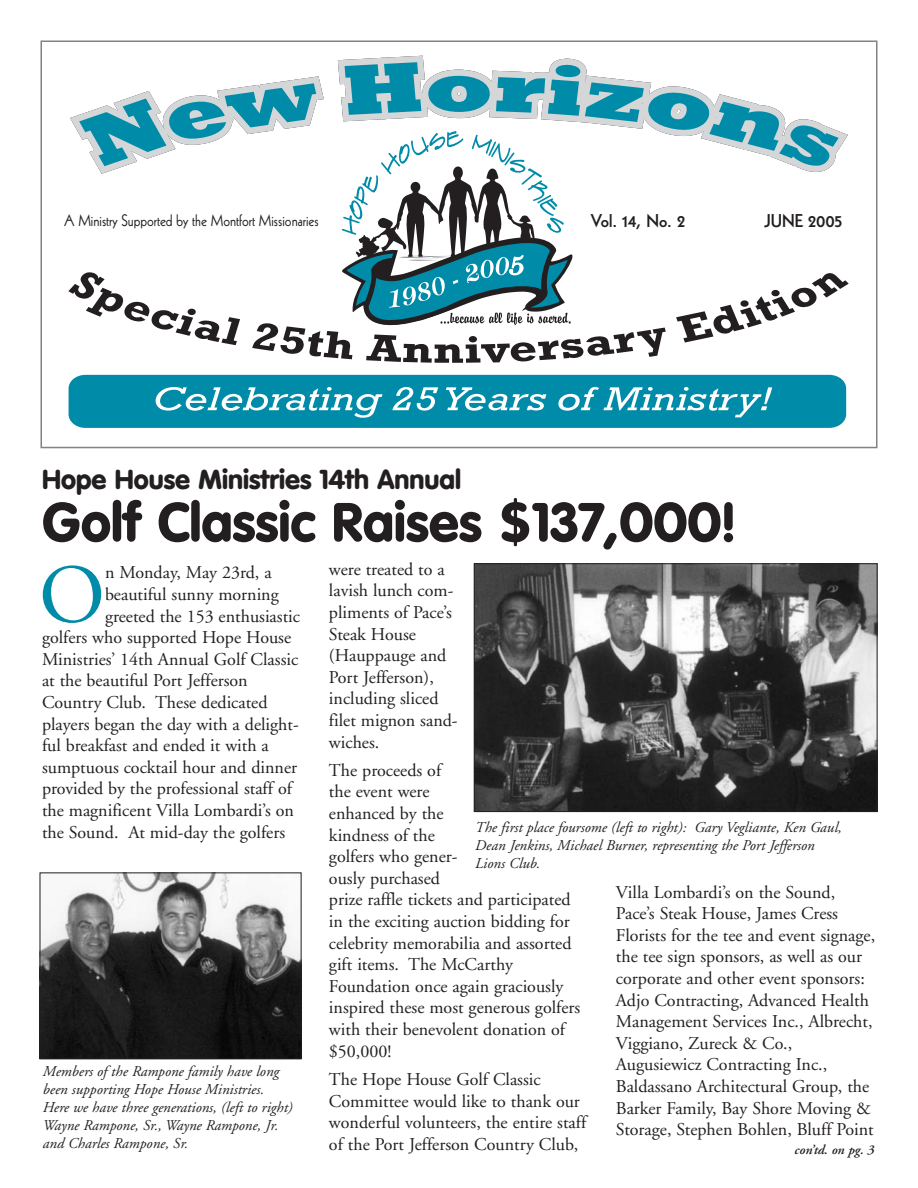
<style>
.page{position:relative;width:918px;height:1188px;background:#fff}
.page>*{position:absolute;margin:0;border:0;box-sizing:border-box;transform-origin:0 0}
.t1{font:83.1px "Adobe Garamond";color:#008ca8}
.t2{font:900 54px "VAG Rounded";color:#231f20}
.t3{font:900 27px "VAG Rounded";color:#231f20}
.t4{font:18px/21.6px "Adobe Garamond";color:#231f20}
.t5{font:800 18px "Kabel LT Std";color:#231f20}
.t6{font:16.05px "Kabel LT Std";color:#231f20;scale:.9 1}
.t7{font:italic 15px/18px "Adobe Garamond";color:#231f20}
.t8{font:italic 600 13.5px "Adobe Garamond";color:#231f20}
</style>
<div class="page">
<img style="left:476px;top:565px;width:400px;height:245px">
<div style="left:474px;top:563px;width:404px;height:249px;border:1px solid #231f20"></div>
<img style="left:42px;top:874px;width:258px;height:183px">
<div style="left:40px;top:872px;width:262px;height:187px;border:1px solid #231f20"></div>
<svg style="left:337px;top:56px;width:244px;height:6px"></svg>
<svg style="left:69px;top:375px;width:777px;height:53px"></svg>
<svg style="left:68px;top:62px;width:781px;height:301px"></svg>
<div style="left:40px;top:40px;width:838px;height:408px;border:2px solid #808284"></div>
<p class="t6" style="left:64px;top:214px;width:285px">A Ministry Supported by the Montfort Missionaries</p>
<p class="t5" style="left:591px;top:213px;width:96px">Vol. 14, No. 2</p>
<p class="t5" style="left:765px;top:213px;width:79px">JUNE 2005</p>
<h3 class="t3" style="left:42px;top:468px;width:421px">Hope House Ministries 14th Annual</h3>
<h2 class="t2" style="left:42px;top:500px;width:695px">Golf Classic Raises $137,000!</h2>
<h1 class="t1" style="left:39px;top:562px;width:68px">O</h1>
<p class="t4" style="left:105px;top:564px;width:168px">n Monday, May 23rd, a</p>
<p class="t4" style="left:105px;top:585px;width:175px">beautiful sunny morning</p>
<p class="t4" style="left:105px;top:607px;width:197px">greeted the 153 enthusiastic</p>
<p class="t4" style="left:42px;top:628px;width:251px">golfers who supported Hope House</p>
<p class="t4" style="left:42px;top:650px;width:258px">Ministries’ 14th Annual Golf Classic</p>
<p class="t4" style="left:42px;top:672px;width:207px">at the beautiful Port Jefferson</p>
<p class="t4" style="left:42px;top:693px;width:227px">Country Club. These dedicated</p>
<p class="t4" style="left:42px;top:715px;width:258px">players began the day with a delight-</p>
<p class="t4" style="left:42px;top:736px;width:228px">ful breakfast and ended it with a</p>
<p class="t4" style="left:42px;top:758px;width:257px">sumptuous cocktail hour and dinner</p>
<p class="t4" style="left:42px;top:780px;width:251px">provided by the professional staff of</p>
<p class="t4" style="left:42px;top:801px;width:253px">the magnificent Villa Lombardi’s on</p>
<p class="t4" style="left:42px;top:823px;width:245px">the Sound. At mid-day the golfers</p>
<p class="t7" style="left:43px;top:1064px;width:251px">Members of the Rampone family have long been supporting Hope House Ministries.<br>Here we have three generations, (left to right)<br>Wayne Rampone, Sr., Wayne Rampone, Jr. and Charles Rampone, Sr.</p>
<p class="t4" style="left:329px;top:560px;width:130px">were treated to a lavish lunch com&shy;pliments of Pace’s<br>Steak House (Hauppauge and<br>Port Jefferson), including sliced filet mignon sand&shy;wiches.</p>
<p class="t4" style="left:329px;top:761px;width:253px">The proceeds of<br>the event were<br>enhanced by the<br>kindness of the<br>golfers who gener-<br>ously purchased<br>prize raffle tickets and participated in the exciting auction bidding for celebrity memorabilia and assorted gift items. The McCarthy<br>Foundation once again graciously inspired these most generous golfers with their benevolent donation of $50,000!</p>
<p class="t4" style="left:329px;top:1070px;width:259px">The Hope House Golf Classic Committee would like to thank our wonderful volunteers, the entire staff of the Port Jefferson Country Club,</p>
<p class="t7" style="left:475px;top:819px;width:368px">The first place foursome (left to right): Gary Vegliante, Ken Gaul,<br>Dean Jenkins, Michael Burner, representing the Port Jefferson<br>Lions Club.</p>
<p class="t4" style="left:616px;top:883px;width:261px">Villa Lombardi’s on the Sound, Pace’s Steak House, James Cress Florists for the tee and event signage, the tee sign sponsors, as well as our corporate and other event sponsors:<br>Adjo Contracting, Advanced Health Management Services Inc., Albrecht, Viggiano, Zureck &amp; Co., Augusiewicz Contracting Inc., Baldassano Architectural Group, the Barker Family, Bay Shore Moving &amp; Storage, Stephen Bohlen, Bluff Point</p>
<p class="t8" style="left:795px;top:1144px;width:81px">con’td. on pg. 3</p>
</div>
